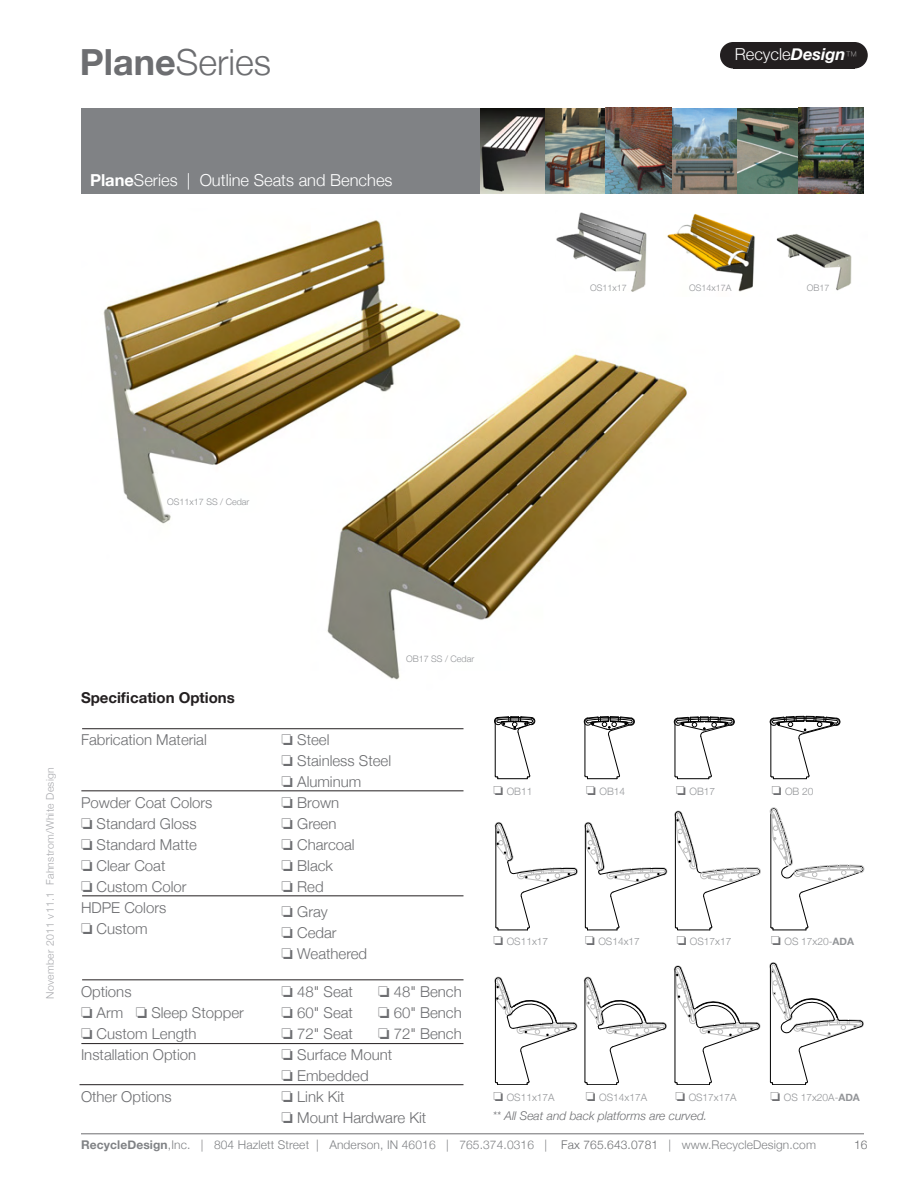
<style>
.page{position:relative;width:918px;height:1188px;background:#fff}
.page>*{position:absolute;margin:0;border:0;box-sizing:border-box;transform-origin:0 0}
.t1{font:300 36px "Helvetica Neue";color:#6d6e71}
.Light{font:300 16.5px "Helvetica Neue";color:#fff}
.t2{font:300 15px "Helvetica Neue";color:#6d6e71}
.t3{font:700 15px "Helvetica Neue";color:#231f20}
.t4{font:300 12px "Helvetica Neue";letter-spacing:.01em;color:#808285}
.t5{font:italic 300 12px "Helvetica Neue";color:#6d6e71}
.t6{font:300 12px "Helvetica Neue";color:#6d6e71}
.t7{font:300 10.5px "Helvetica Neue";letter-spacing:.03em;color:#a8a9ad}
.t8{font:300 10.2px "Helvetica Neue";color:#939598}
.t9{font:300 9px "Helvetica Neue";color:#939598}
.s1{font-weight:700}
.s2{font-weight:700;font-style:italic}
.s3{font-weight:200;font-size:12px}
.s4{color:#6d6e71}
</style>
<div class="page">
<hr style="left:81px;top:1134px;width:783px;height:1px;background:#6d6e71">
<div style="left:720px;top:42px;width:26px;height:27px;background:#231f20;border-radius:50%"></div>
<div style="left:841px;top:42px;width:27px;height:27px;background:#231f20;border-radius:50%"></div>
<div style="left:733px;top:42px;width:122px;height:27px;background:#231f20"></div>
<div style="left:81px;top:108px;width:783px;height:85px;background:#808285"></div>
<img style="left:736px;top:108px;width:62px;height:85px">
<img style="left:611px;top:108px;width:125px;height:85px">
<img style="left:480px;top:108px;width:131px;height:85px">
<img style="left:798px;top:108px;width:66px;height:85px">
<svg style="left:674px;top:965px;width:86px;height:120px"></svg>
<svg style="left:584px;top:977px;width:83px;height:108px"></svg>
<svg style="left:494px;top:977px;width:83px;height:108px"></svg>
<svg style="left:769px;top:962px;width:95px;height:123px"></svg>
<svg style="left:494px;top:716px;width:41px;height:63px"></svg>
<svg style="left:584px;top:716px;width:51px;height:63px"></svg>
<hr style="left:587px;top:778px;width:30px;height:1px;background:#000">
<svg style="left:674px;top:717px;width:60px;height:62px"></svg>
<svg style="left:770px;top:716px;width:70px;height:63px"></svg>
<hr style="left:773px;top:930px;width:33px;height:1px;background:#000">
<svg style="left:584px;top:822px;width:83px;height:109px"></svg>
<hr style="left:498px;top:930px;width:30px;height:1px;background:#000">
<svg style="left:495px;top:822px;width:82px;height:108px"></svg>
<svg style="left:674px;top:811px;width:86px;height:119px"></svg>
<svg style="left:770px;top:807px;width:94px;height:123px"></svg>
<img style="left:103px;top:213px;width:593px;height:467px">
<img style="left:555px;top:212px;width:92px;height:80px">
<img style="left:776px;top:234px;width:76px;height:57px">
<img style="left:663px;top:214px;width:92px;height:83px">
<hr style="left:80px;top:1084px;width:384px;height:1px;background:#231f20">
<hr style="left:82px;top:728px;width:382px;height:1px;background:#231f20">
<hr style="left:81px;top:1043px;width:383px;height:1px;background:#231f20">
<hr style="left:81px;top:791px;width:383px;height:1px;background:#231f20">
<hr style="left:82px;top:896px;width:382px;height:1px;background:#231f20">
<hr style="left:82px;top:980px;width:382px;height:1px;background:#231f20">
<p class="t1" style="left:80px;top:40px;width:193px"><span class="s1">Plane</span>Series</p>
<p class="Light" style="left:735px;top:44px;width:124px">Recycle<span class="s2">Design</span><span class="s3">™</span></p>
<p class="Light" style="left:90px;top:170px;width:304px"><span class="s1">Plane</span>Series | Outline Seats and Benches</p>
<p class="t9" style="left:590px;top:282px;width:38px">OS11x17</p>
<p class="t9" style="left:689px;top:282px;width:44px">OS14x17A</p>
<p class="t9" style="left:807px;top:282px;width:24px">OB17</p>
<p class="t9" style="left:167px;top:497px;width:84px">OS11x17 SS / Cedar</p>
<p class="t7" style="left:44px;top:999px;width:234px;rotate:-90deg">November 2011 v11.1 Fahnstrom/White Design</p>
<p class="t3" style="left:81px;top:688px;width:155px">Specification Options</p>
<p class="t2" style="left:81px;top:730px;width:127px">Fabrication Material</p>
<p class="t2" style="left:81px;top:793px;width:133px">Powder Coat Colors</p>
<p class="t2" style="left:81px;top:814px;width:117px">□ Standard Gloss</p>
<p class="t2" style="left:81px;top:835px;width:117px">□ Standard Matte</p>
<p class="t2" style="left:81px;top:856px;width:86px">□ Clear Coat</p>
<p class="t2" style="left:81px;top:877px;width:107px">□ Custom Color</p>
<p class="t2" style="left:81px;top:898px;width:87px">HDPE Colors</p>
<p class="t2" style="left:81px;top:919px;width:68px">□ Custom</p>
<p class="t2" style="left:81px;top:982px;width:52px">Options</p>
<p class="t2" style="left:81px;top:1003px;width:164px">□ Arm □ Sleep Stopper</p>
<p class="t2" style="left:81px;top:1024px;width:117px">□ Custom Length</p>
<p class="t2" style="left:81px;top:1045px;width:117px">Installation Option</p>
<p class="t2" style="left:81px;top:1087px;width:92px">Other Options</p>
<p class="t9" style="left:406px;top:653px;width:70px">OB17 SS / Cedar</p>
<p class="t2" style="left:282px;top:730px;width:49px">□ Steel</p>
<p class="t2" style="left:282px;top:751px;width:111px">□ Stainless Steel</p>
<p class="t2" style="left:282px;top:772px;width:81px">□ Aluminum</p>
<p class="t2" style="left:282px;top:793px;width:59px">□ Brown</p>
<p class="t2" style="left:282px;top:814px;width:56px">□ Green</p>
<p class="t2" style="left:282px;top:835px;width:75px">□ Charcoal</p>
<p class="t2" style="left:282px;top:856px;width:53px">□ Black</p>
<p class="t2" style="left:282px;top:877px;width:43px">□ Red</p>
<p class="t2" style="left:282px;top:903px;width:48px">□ Gray</p>
<p class="t2" style="left:282px;top:924px;width:57px">□ Cedar</p>
<p class="t2" style="left:282px;top:945px;width:87px">□ Weathered</p>
<p class="t2" style="left:282px;top:982px;width:73px">□ 48" Seat</p>
<p class="t2" style="left:378px;top:982px;width:85px">□ 48" Bench</p>
<p class="t2" style="left:282px;top:1003px;width:73px">□ 60" Seat</p>
<p class="t2" style="left:378px;top:1003px;width:85px">□ 60" Bench</p>
<p class="t2" style="left:282px;top:1024px;width:73px">□ 72" Seat</p>
<p class="t2" style="left:378px;top:1024px;width:85px">□ 72" Bench</p>
<p class="t2" style="left:282px;top:1045px;width:112px">□ Surface Mount</p>
<p class="t2" style="left:282px;top:1066px;width:88px">□ Embedded</p>
<p class="t2" style="left:282px;top:1087px;width:65px">□ Link Kit</p>
<p class="t2" style="left:282px;top:1108px;width:146px">□ Mount Hardware Kit</p>
<p class="t8" style="left:494px;top:785px;width:40px"><span class="s4">□</span> OB11</p>
<p class="t8" style="left:586px;top:785px;width:40px"><span class="s4">□</span> OB14</p>
<p class="t8" style="left:676px;top:785px;width:40px"><span class="s4">□</span> OB17</p>
<p class="t8" style="left:772px;top:785px;width:43px"><span class="s4">□</span> OB 20</p>
<p class="t8" style="left:494px;top:935px;width:56px"><span class="s4">□</span> OS11x17</p>
<p class="t8" style="left:585px;top:935px;width:56px"><span class="s4">□</span> OS14x17</p>
<p class="t8" style="left:677px;top:935px;width:56px"><span class="s4">□</span> OS17x17</p>
<p class="t8" style="left:771px;top:935px;width:84px"><span class="s4">□</span> OS 17x20-<span class="s1">ADA</span></p>
<p class="t8" style="left:494px;top:1091px;width:63px"><span class="s4">□</span> OS11x17A</p>
<p class="t8" style="left:586px;top:1091px;width:63px"><span class="s4">□</span> OS14x17A</p>
<p class="t8" style="left:675px;top:1091px;width:63px"><span class="s4">□</span> OS17x17A</p>
<p class="t8" style="left:771px;top:1091px;width:91px"><span class="s4">□</span> OS 17x20A-<span class="s1">ADA</span></p>
<p class="t5" style="left:493px;top:1108px;width:216px">** All Seat and back platforms are curved.</p>
<p class="t4" style="left:81px;top:1138px;width:736px"><span class="s1">RecycleDesign</span>,Inc. | 804 Hazlett Street | Anderson, IN 46016 | 765.374.0316 | <span class="s4">Fax 765.643.0781</span> | www.RecycleDesign.com</p>
<p class="t6" style="left:854px;top:1138px;width:15px">16</p>
</div>
